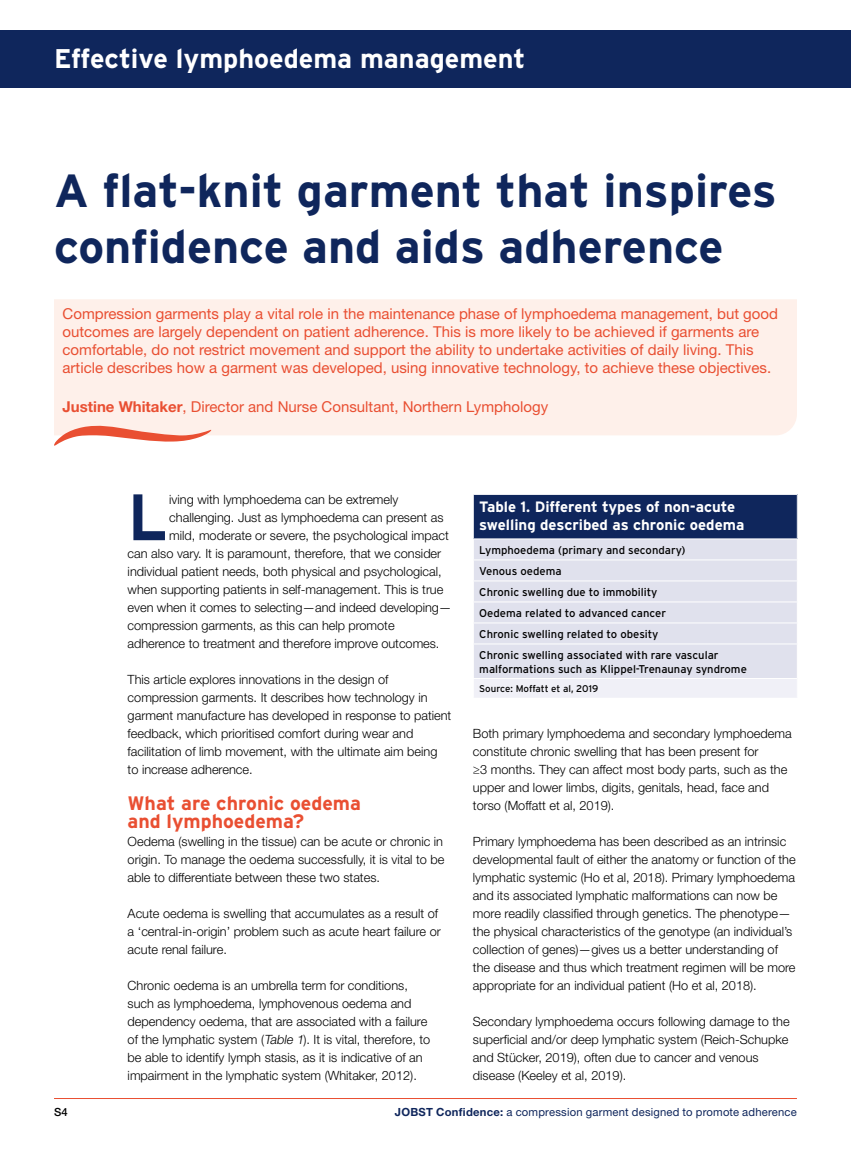
<style>
.page{position:relative;width:851px;height:1157px;background:#fff}
.page>*{position:absolute;margin:0;border:0;box-sizing:border-box;transform-origin:0 0}
.t1{font:700 65.4px "Interstate";color:#0f265c}
.t2{font:700 46.5px/55.8px "Interstate";color:#0f265c}
.t3{font:700 27px "Interstate";color:#fff}
.t4{font:700 19.5px/18px "Interstate";color:#e94f32}
.t5{font:15px/18px "Helvetica Neue LT Std";color:#e94f32}
.t6{font:700 15px/18px "Interstate";color:#fff}
.t7{font:300 12.75px/18px "Helvetica Neue LT Std";color:#000}
.t8{font:11.25px/21px "Interstate";color:#000}
.t9{font:11.25px "Helvetica Neue LT Std";letter-spacing:.015em;color:#0f265c}
.t10{font:500 11.25px "Helvetica Neue LT Std";color:#000}
.t11{font:9.75px "Interstate";letter-spacing:-.01em;color:#000}
.s1{font-weight:700}
.s2{font-style:italic}
</style>
<div class="page">
<hr style="left:54px;top:1098px;width:742px;height:1px;background:#e94f32">
<div style="left:0;top:30px;width:850px;height:57px;background:#0f265c"></div>
<div style="left:54px;top:299px;width:742px;height:136px;background:#fef0ea"></div>
<svg style="left:54px;top:424px;width:157px;height:22px"></svg>
<div style="left:473px;top:494px;width:324px;height:45px;background:#0f265c"></div>
<div style="left:474px;top:539px;width:322px;height:139px;background:#e0e1ed"></div>
<div style="left:473px;top:678px;width:324px;height:20px;background:#f0f0f7"></div>
<hr style="left:473px;top:494px;width:324px;height:1px;background:#fff">
<hr style="left:473px;top:495px;width:1px;height:43px;background:#fff">
<hr style="left:796px;top:495px;width:1px;height:43px;background:#fff">
<hr style="left:473px;top:538px;width:324px;height:1px;background:#fff">
<hr style="left:473px;top:559px;width:324px;height:1px;background:#fff">
<hr style="left:473px;top:580px;width:324px;height:1px;background:#fff">
<hr style="left:473px;top:601px;width:324px;height:1px;background:#fff">
<hr style="left:473px;top:622px;width:324px;height:1px;background:#fff">
<svg style="left:796px;top:539px;width:1px;height:104px"></svg>
<hr style="left:473px;top:643px;width:324px;height:1px;background:#fff">
<hr style="left:473px;top:678px;width:324px;height:1px;background:#fff">
<svg style="left:473px;top:679px;width:1px;height:19px"></svg>
<h3 class="t3" style="left:54px;top:43px;width:473px">Effective lymphoedema management</h3>
<h2 class="t2" style="left:54px;top:163px;width:724px">A flat-knit garment that inspires confidence and aids adherence</h2>
<p class="t5" style="left:63px;top:304px;width:716px">Compression garments play a vital role in the maintenance phase of lymphoedema management, but good outcomes are largely dependent on patient adherence. This is more likely to be achieved if garments are comfortable, do not restrict movement and support the ability to undertake activities of daily living. This article describes how a garment was developed, using innovative technology, to achieve these objectives.</p>
<p class="t5" style="left:63px;top:397px;width:487px"><span class="s1">Justine Whitaker</span>, Director and Nurse Consultant, Northern Lymphology</p>
<h1 class="t1" style="left:128px;top:480px;width:41px">L</h1>
<p class="t7" style="left:169px;top:490px;width:231px">iving with lymphoedema can be extremely</p>
<p class="t7" style="left:169px;top:508px;width:276px">challenging. Just as lymphoedema can present as</p>
<p class="t7" style="left:169px;top:526px;width:281px">mild, moderate or severe, the psychological impact</p>
<p class="t7" style="left:128px;top:544px;width:315px">can also vary. It is paramount, therefore, that we consider</p>
<p class="t7" style="left:128px;top:562px;width:315px">individual patient needs, both physical and psychological,</p>
<p class="t7" style="left:128px;top:580px;width:317px">when supporting patients in self-management. This is true</p>
<p class="t7" style="left:128px;top:598px;width:325px">even when it comes to selecting—and indeed developing—</p>
<p class="t7" style="left:128px;top:616px;width:268px">compression garments, as this can help promote</p>
<p class="t7" style="left:128px;top:634px;width:313px">adherence to treatment and therefore improve outcomes.</p>
<p class="t7" style="left:128px;top:670px;width:325px">This article explores innovations in the design of compression garments. It describes how technology in garment manufacture has developed in response to patient feedback, which prioritised comfort during wear and facilitation of limb movement, with the ultimate aim being to increase adherence.</p>
<h3 class="t4" style="left:128px;top:794px;width:235px">What are chronic oedema and lymphoedema?</h3>
<p class="t7" style="left:128px;top:832px;width:318px;text-align:justify">Oedema (swelling in the tissue) can be acute or chronic in origin. To manage the oedema successfully, it is vital to be able to differentiate between these two states.</p>
<p class="t7" style="left:128px;top:904px;width:314px">Acute oedema is swelling that accumulates as a result of a ‘central-in-origin’ problem such as acute heart failure or acute renal failure.</p>
<p class="t7" style="left:128px;top:976px;width:304px">Chronic oedema is an umbrella term for conditions, such as lymphoedema, lymphovenous oedema and dependency oedema, that are associated with a failure of the lymphatic system (<span class="s2">Table 1</span>). It is vital, therefore, to be able to identify lymph stasis, as it is indicative of an impairment in the lymphatic system (Whitaker, 2012).</p>
<p class="t6" style="left:479px;top:498px;width:266px">Table 1. Different types of non-acute swelling described as chronic oedema</p>
<p class="t8" style="left:479px;top:539px;width:241px">Lymphoedema (primary and secondary)<br>Venous oedema<br>Chronic swelling due to immobility<br>Oedema related to advanced cancer<br>Chronic swelling related to obesity<br>Chronic swelling associated with rare vascular</p>
<p class="t8" style="left:479px;top:658px;width:269px">malformations such as Klippel-Trenaunay syndrome</p>
<p class="t11" style="left:479px;top:683px;width:120px">Source: Moffatt et al, 2019</p>
<p class="t7" style="left:473px;top:724px;width:320px">Both primary lymphoedema and secondary lymphoedema constitute chronic swelling that has been present for<br>≥3 months. They can affect most body parts, such as the upper and lower limbs, digits, genitals, head, face and torso (Moffatt et al, 2019).</p>
<p class="t7" style="left:473px;top:832px;width:324px">Primary lymphoedema has been described as an intrinsic developmental fault of either the anatomy or function of the lymphatic systemic (Ho et al, 2018). Primary lymphoedema and its associated lymphatic malformations can now be more readily classified through genetics. The phenotype— the physical characteristics of the genotype (an individual’s collection of genes)—gives us a better understanding of the disease and thus which treatment regimen will be more appropriate for an individual patient (Ho et al, 2018).</p>
<p class="t7" style="left:473px;top:1012px;width:318px">Secondary lymphoedema occurs following damage to the superficial and/or deep lymphatic system (Reich‐Schupke and Stücker, 2019), often due to cancer and venous disease (Keeley et al, 2019).</p>
<p class="t10" style="left:54px;top:1105px;width:15px">S4</p>
<p class="t9" style="left:395px;top:1105px;width:403px"><span class="s1">JOBST Confidence:</span> a compression garment designed to promote adherence</p>
</div>
